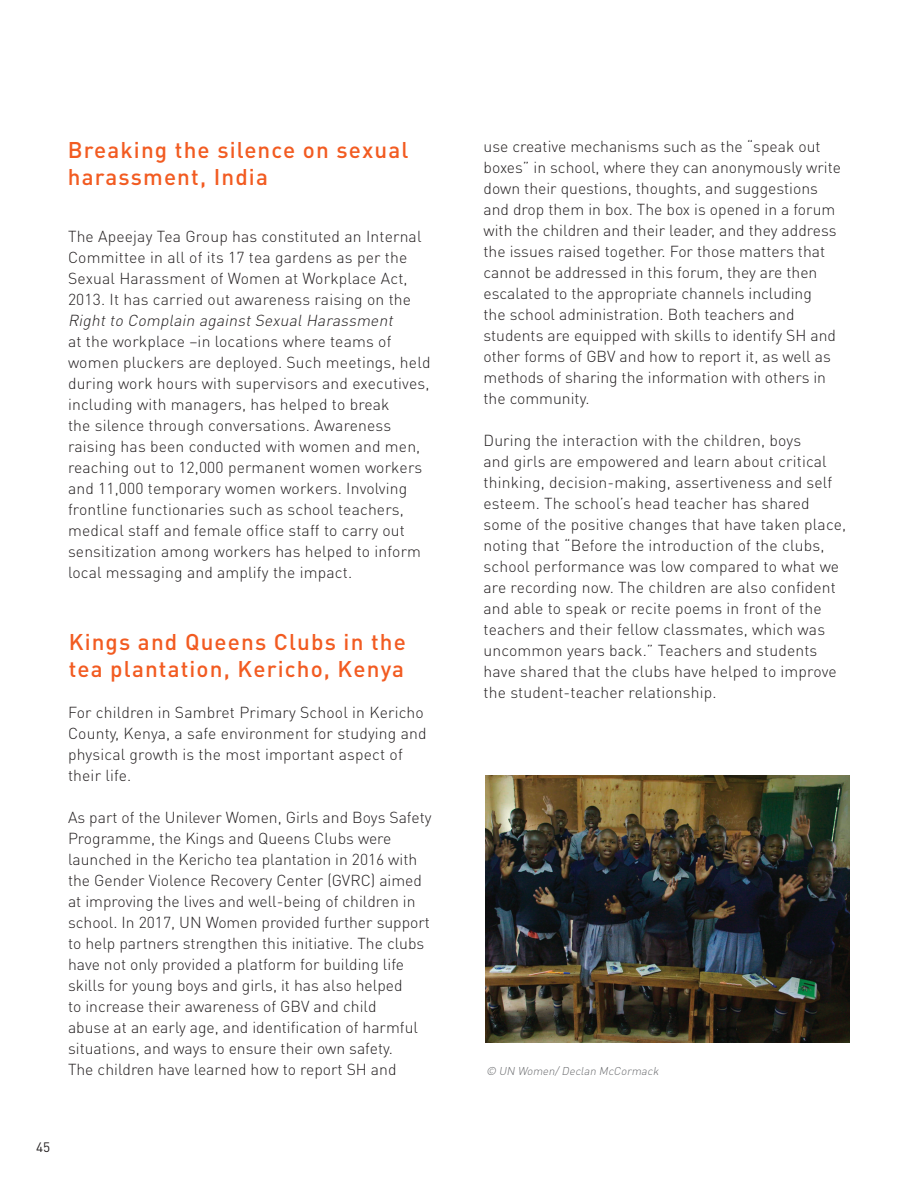
<style>
.page{position:relative;width:918px;height:1188px;background:#fff}
.page>*{position:absolute;margin:0;border:0;box-sizing:border-box;transform-origin:0 0}
.running_text{font:500 22.5px/27px "DIN Pro";letter-spacing:.05em;color:#f25b21}
.t1{font:300 15.75px/21px "DIN Pro";color:#231f20}
.t2{font:13.5px "DIN Pro";color:#231f20}
.footnotes{font:italic 300 11.25px "DIN Pro";color:#6c6d70}
.s1{font-style:italic}
</style>
<div class="page">
<img style="left:486px;top:775px;width:364px;height:268px">
<p class="running_text" style="left:68px;top:136px;width:342px">Breaking the silence on sexual harassment, India</p>
<p class="t1" style="left:68px;top:225px;width:364px">The Apeejay Tea Group has constituted an Internal Committee in all of its 17 tea gardens as per the Sexual Harassment of Women at Workplace Act, 2013. It has carried out awareness raising on the <span class="s1">Rightto Complain againstSexualHarassment<br></span>at the workplace –in locations where teams of women pluckers are deployed. Such meetings, held during work hours with supervisors and executives, including with managers, has helped to break<br>the silence through conversations. Awareness raising has been conducted with women and men, reaching out to 12,000 permanent women workers and 11,000 temporary women workers. Involving frontline functionaries such as school teachers, medical staff and female office staff to carry out sensitization among workers has helped to inform local messaging and amplify the impact.</p>
<p class="running_text" style="left:69px;top:628px;width:339px">Kings and Queens Clubs in the tea plantation, Kericho, Kenya</p>
<p class="t1" style="left:68px;top:701px;width:360px">For children in Sambret Primary School in Kericho County, Kenya, a safe environment for studying and physical growth is the most important aspect of their life.</p>
<p class="t1" style="left:68px;top:806px;width:365px">As part of the Unilever Women, Girls and Boys Safety Programme, the Kings and Queens Clubs were launched in the Kericho tea plantation in 2016 with the Gender Violence Recovery Center (GVRC) aimed at improving the lives and well-being of children in school. In 2017, UN Women provided further support to help partners strengthen this initiative. The clubs have not only provided a platform for building life skills for young boys and girls, it has also helped<br>to increase their awareness of GBV and child<br>abuse at an early age, and identification of harmful situations, and ways to ensure their own safety.<br>The children have learned how to report SH and</p>
<p class="t2" style="left:36px;top:1138px;width:16px">45</p>
<p class="t1" style="left:484px;top:135px;width:359px">use creative mechanisms such as the “speak out boxes” in school, where they can anonymously write down their questions, thoughts, and suggestions and drop them in box. The box is opened in a forum with the children and their leader, and they address the issues raised together. For those matters that cannot be addressed in this forum, they are then escalated to the appropriate channels including<br>the school administration. Both teachers and students are equipped with skills to identify SH and other forms of GBV and how to report it, as well as methods of sharing the information with others in the community.</p>
<p class="t1" style="left:484px;top:429px;width:364px">During the interaction with the children, boys<br>and girls are empowered and learn about critical thinking, decision-making, assertiveness and self esteem. The school’s head teacher has shared some of the positive changes that have taken place, noting that “Before the introduction of the clubs, school performance was low compared to what we are recording now. The children are also confident and able to speak or recite poems in front of the teachers and their fellow classmates, which was uncommon years back.” Teachers and students have shared that the clubs have helped to improve the student-teacher relationship.</p>
<p class="footnotes" style="left:486px;top:1063px;width:177px">© UN Women/Declan McCormack</p>
</div>
